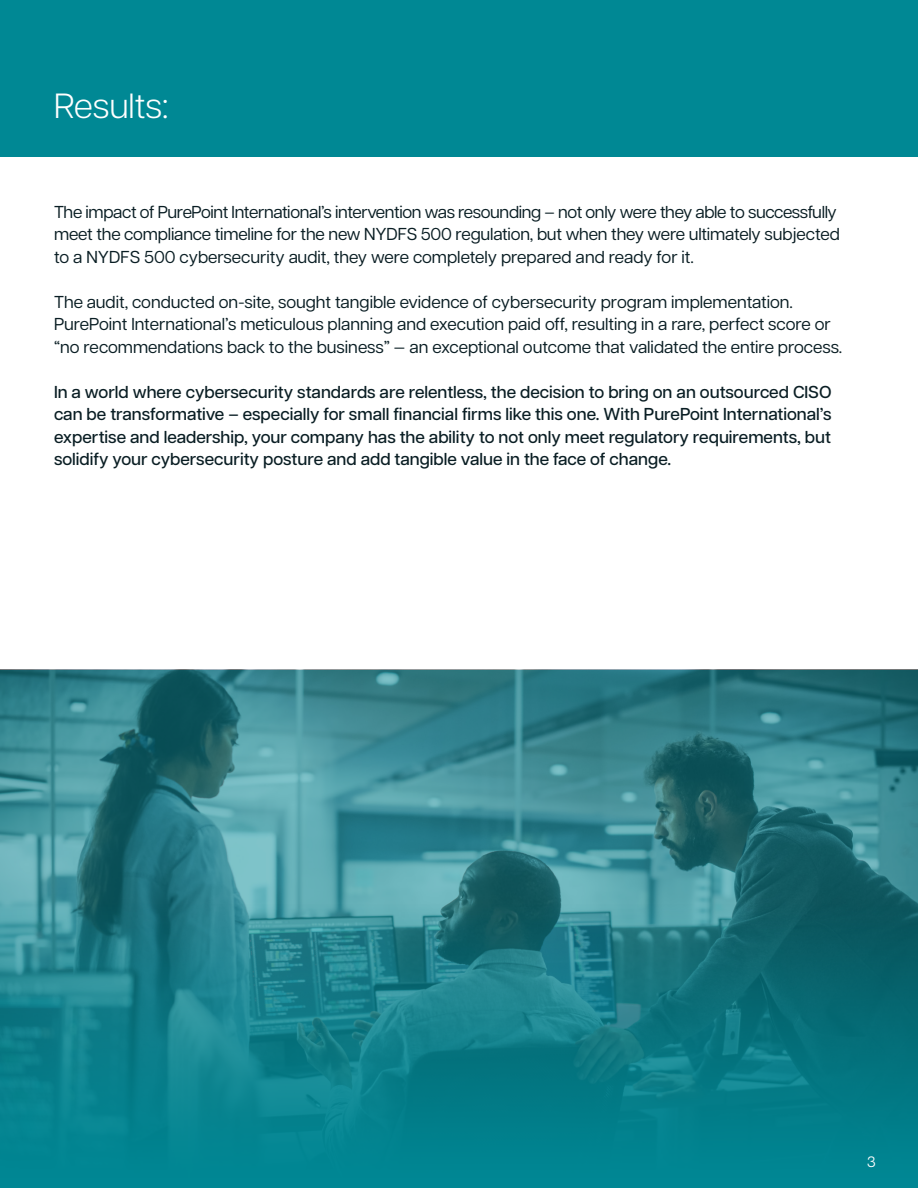
<style>
.page{position:relative;width:918px;height:1188px;background:#fff}
.page>*{position:absolute;margin:0;border:0;box-sizing:border-box;transform-origin:0 0}
.t1{font:300 34.95px "Articulat CF";color:#fff}
.t2{font:17.25px/22.5px "Articulat CF";letter-spacing:-.005em;color:#0a1e24}
.t3{font:500 17.25px/22.5px "Articulat CF";color:#0a1e24;text-align:justify}
.t4{font:15px "Articulat CF";color:#fff}
</style>
<div class="page">
<svg style="left:0;top:670px;width:918px;height:234px"></svg>
<svg style="left:0;top:904px;width:918px;height:284px"></svg>
<div style="left:0;top:0;width:918px;height:156px;background:#008894"></div>
<h1 class="t1" style="left:54px;top:80px;width:116px">Results:</h1>
<p class="t2" style="left:54px;top:199px;width:788px">The impact of PurePoint International’s intervention was resounding – not only were they able to successfully meet the compliance timeline for the new NYDFS 500 regulation, but when they were ultimately subjected to a NYDFS 500 cybersecurity audit, they were completely prepared and ready for it.</p>
<p class="t2" style="left:54px;top:289px;width:790px">The audit, conducted on-site, sought tangible evidence of cybersecurity program implementation.<br>PurePoint International’s meticulous planning and execution paid off, resulting in a rare, perfect score or “no recommendations back to the business” — an exceptional outcome that validated the entire process.</p>
<p class="t3" style="left:54px;top:380px;width:779px">In a world where cybersecurity standards are relentless, the decision to bring on an outsourced CISO can be transformative – especially for small financial firms like this one. With PurePoint International’s expertise and leadership, your company has the ability to not only meet regulatory requirements, but solidify your cybersecurity posture and add tangible value in the face of change.</p>
<p class="t4" style="left:867px;top:1151px;width:10px">3</p>
</div>
